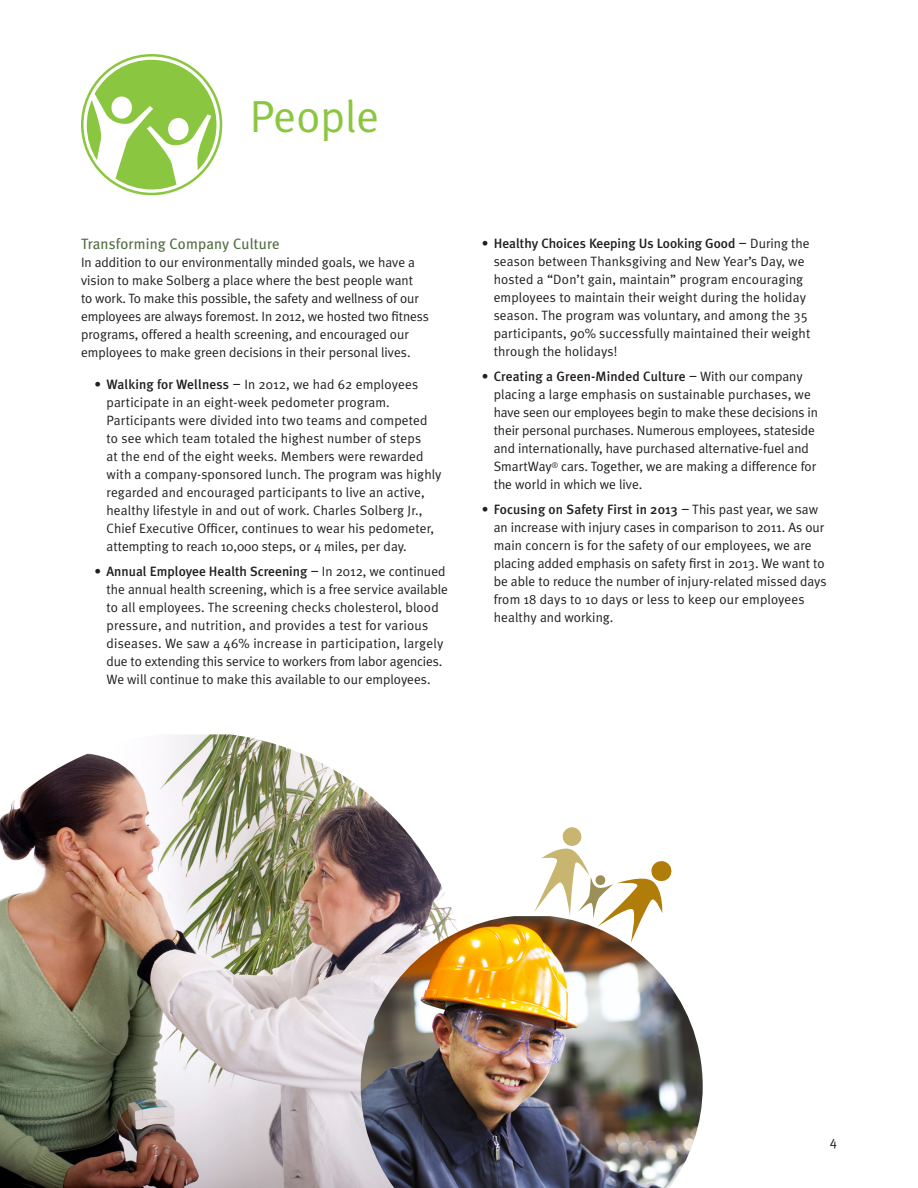
<style>
.page{position:relative;width:918px;height:1188px;background:#fff}
.page>*{position:absolute;margin:0;border:0;box-sizing:border-box;transform-origin:0 0}
.t1{font:45px "Meta Plus Normal";color:#8bc640}
.Paragraph_Headings{font:15px "Meta Plus";letter-spacing:.01em;color:#546f44}
.body_copy{font:13.5px/18px "Meta Plus Normal";color:#231f20}
.s1{font-family:"Meta Plus";font-weight:500}
.s2{font-family:"Dow Corporate"}
</style>
<div class="page">
<img style="left:0;top:734px;width:453px;height:454px">
<svg style="left:534px;top:827px;width:138px;height:89px"></svg>
<img style="left:361px;top:916px;width:342px;height:272px">
<svg style="left:81px;top:54px;width:141px;height:141px"></svg>
<p class="t1" style="left:250px;top:91px;width:131px">People</p>
<p class="Paragraph_Headings" style="left:81px;top:236px;width:200px">Transforming Company Culture</p>
<p class="body_copy" style="left:81px;top:254px;width:349px">In addition to our environmentally minded goals, we have a vision to make Solberg a place where the best people want<br>to work. To make this possible, the safety and wellness of our employees are always foremost. In 2012, we hosted two fitness programs, offered a health screening, and encouraged our employees to make green decisions in their personal lives.</p>
<p class="body_copy" style="left:106px;top:375px;width:337px;text-indent:-12px"><span class="s1">• Walking for Wellness</span> <span class="s2">–</span> In 2012, we had 62 employees participate in an eight-week pedometer program.<br>Participants were divided into two teams and competed to see which team totaled the highest number of steps<br>at the end of the eight weeks. Members were rewarded with a company-sponsored lunch. The program was highly regarded and encouraged participants to live an active, healthy lifestyle in and out of work. Charles Solberg Jr., Chief Executive Officer, continues to wear his pedometer, attempting to reach 10,000 steps, or 4 miles, per day.</p>
<p class="body_copy" style="left:106px;top:562px;width:343px;text-indent:-12px"><span class="s1">• Annual Employee Health Screening</span> <span class="s2">–</span> In 2012, we continued the annual health screening, which is a free service available to all employees. The screening checks cholesterol, blood pressure, and nutrition, and provides a test for various diseases. We saw a 46% increase in participation, largely due to extending this service to workers from labor agencies.<br>We will continue to make this available to our employees.</p>
<p class="body_copy" style="left:494px;top:235px;width:318px;text-indent:-12px"><span class="s1">• Healthy Choices Keeping Us Looking Good</span> <span class="s2">–</span> During the season between Thanksgiving and New Year’s Day, we hosted a “Don’t gain, maintain” program encouraging employees to maintain their weight during the holiday season. The program was voluntary, and among the 35 participants, 90% successfully maintained their weight through the holidays!</p>
<p class="body_copy" style="left:494px;top:367px;width:326px;text-indent:-12px"><span class="s1">• Creating a Green-Minded Culture</span> <span class="s2">–</span> With our company placing a large emphasis on sustainable purchases, we have seen our employees begin to make these decisions in their personal purchases. Numerous employees, stateside and internationally, have purchased alternative-fuel and SmartWay<sup>®</sup> cars. Together, we are making a difference for the world in which we live.</p>
<p class="body_copy" style="left:494px;top:500px;width:335px;text-indent:-12px"><span class="s1">• Focusing on Safety First in 2013</span> <span class="s2">–</span> This past year, we saw an increase with injury cases in comparison to 2011. As our main concern is for the safety of our employees, we are placing added emphasis on safety first in 2013. We want to be able to reduce the number of injury-related missed days from 18 days to 10 days or less to keep our employees healthy and working.</p>
<p class="body_copy" style="left:830px;top:1132px;width:9px">4</p>
</div>
